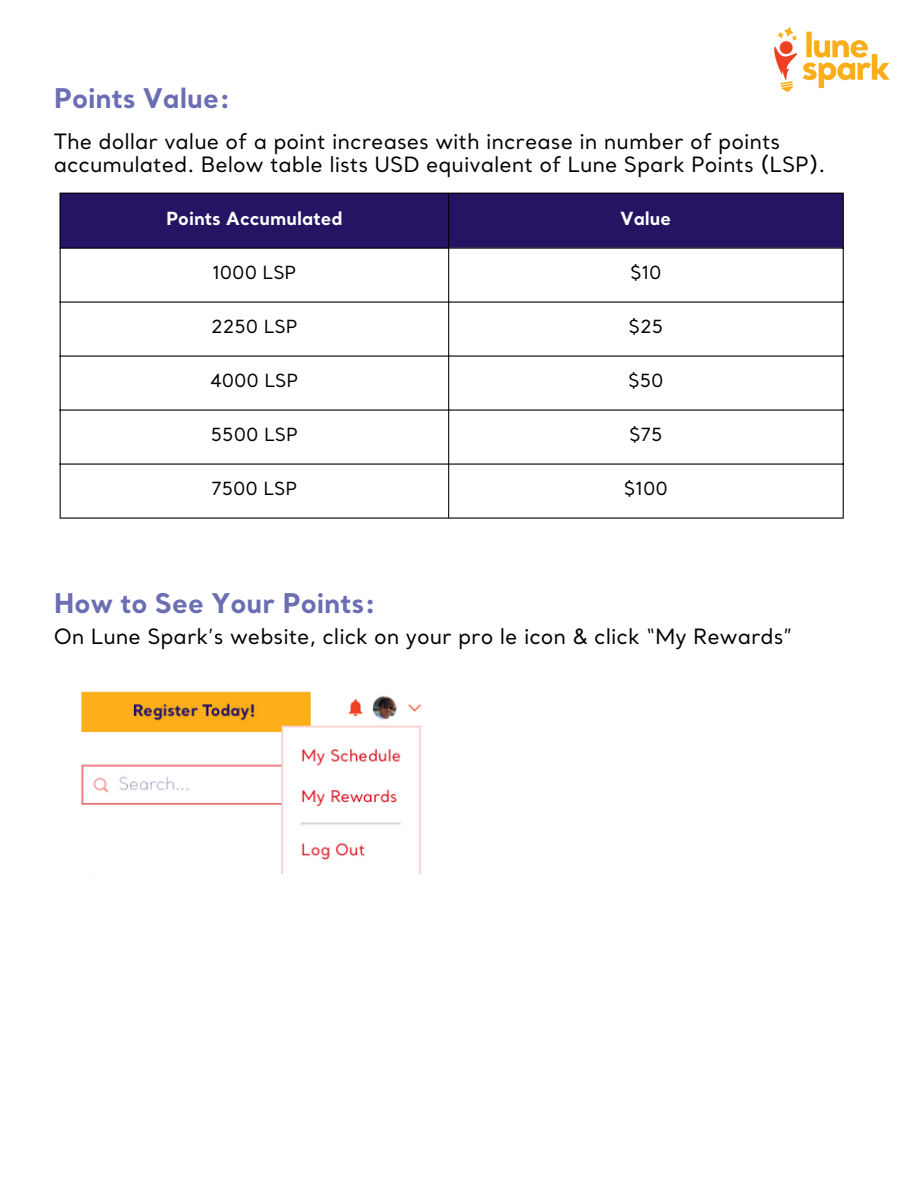
<style>
.page{position:relative;width:918px;height:1188px;background:#fff}
.page>*{position:absolute;margin:0;border:0;box-sizing:border-box;transform-origin:0 0}
.t1{font:700 27px "Santral";color:#6b6eb3}
.t2{font:21px/22.5px "Santral";color:#000}
.t3{font:18px "Santral";color:#000}
.t4{font:700 18px "Santral";color:#fff}
</style>
<div class="page">
<img style="left:774px;top:27px;width:116px;height:65px">
<div style="left:61px;top:194px;width:782px;height:54px;background:#251464"></div>
<svg style="left:61px;top:249px;width:782px;height:269px"></svg>
<hr style="left:60px;top:194px;width:1px;height:324px;background:#000">
<hr style="left:448px;top:194px;width:1px;height:324px;background:#000">
<hr style="left:843px;top:194px;width:1px;height:324px;background:#000">
<hr style="left:60px;top:193px;width:784px;height:1px;background:#000">
<hr style="left:60px;top:248px;width:784px;height:1px;background:#000">
<hr style="left:60px;top:302px;width:784px;height:1px;background:#000">
<hr style="left:60px;top:356px;width:784px;height:1px;background:#000">
<hr style="left:60px;top:410px;width:784px;height:1px;background:#000">
<hr style="left:60px;top:464px;width:784px;height:1px;background:#000">
<hr style="left:60px;top:518px;width:784px;height:1px;background:#000">
<img style="left:80px;top:691px;width:342px;height:182px">
<p class="t1" style="left:54px;top:87px;width:179px">Points Value:</p>
<p class="t2" style="left:54px;top:133px;width:773px">The dollar value of a point increases with increase in number of points accumulated. Below table lists USD equivalent of Lune Spark Points (LSP).</p>
<h1 class="t4" style="left:166px;top:212px;width:178px">Points Accumulated</h1>
<p class="t4" style="left:621px;top:212px;width:52px">Value</p>
<p class="t3" style="left:212px;top:264px;width:86px">1000 LSP</p>
<p class="t3" style="left:630px;top:264px;width:33px">$10</p>
<p class="t3" style="left:211px;top:318px;width:88px">2250 LSP</p>
<p class="t3" style="left:629px;top:318px;width:36px">$25</p>
<p class="t3" style="left:210px;top:372px;width:89px">4000 LSP</p>
<p class="t3" style="left:628px;top:372px;width:37px">$50</p>
<p class="t3" style="left:211px;top:426px;width:88px">5500 LSP</p>
<p class="t3" style="left:629px;top:426px;width:35px">$75</p>
<p class="t3" style="left:211px;top:480px;width:87px">7500 LSP</p>
<p class="t3" style="left:624px;top:480px;width:45px">$100</p>
<p class="t1" style="left:54px;top:592px;width:324px">How to See Your Points:</p>
<p class="t2" style="left:54px;top:628px;width:740px">On Lune Spark’s website, click on your pro le icon &amp; click “My Rewards”</p>
</div>
